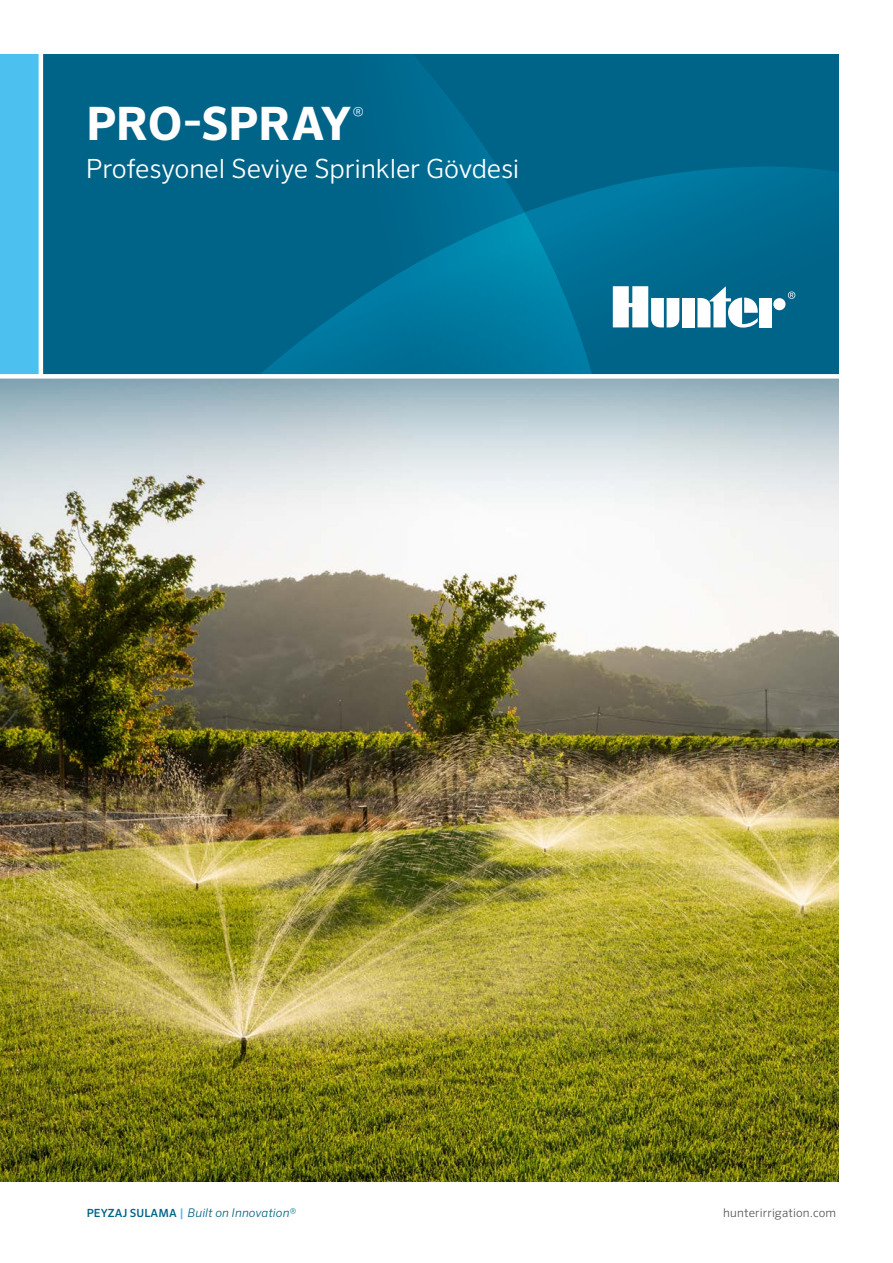
<style>
.page{position:relative;width:893px;height:1263px;background:#fff}
.page>*{position:absolute;margin:0;border:0;box-sizing:border-box;transform-origin:0 0}
.t1{font:700 46.05px "Sero Pro";letter-spacing:-.01em;color:#fff}
.t2{font:300 26.4px "Sero Pro";letter-spacing:-.01em;color:#fff}
.t3{font:300 20.55px "Sero Pro";color:#fff}
.t4{font:italic 300 12px "Sero Pro";letter-spacing:.005em;color:#006488}
.t5{font:300 12px "Sero Pro";letter-spacing:.01em;color:#58595b}
.s1{font-weight:500;font-style:normal;font-size:11.25px}
.s2{font-weight:500;font-style:normal;color:#4cc0ef}
</style>
<div class="page">
<img style="left:0;top:379px;width:839px;height:803px">
<svg style="left:730px;top:54px;width:109px;height:320px;background:#00668b"></svg>
<svg style="left:43px;top:54px;width:687px;height:320px;background:#00698e"></svg>
<div style="left:0;top:54px;width:39px;height:323px;background:#4cc0ef"></div>
<div style="left:0;top:374px;width:893px;height:5px;background:#fff"></div>
<svg style="left:788px;top:291px;width:7px;height:8px"></svg>
<div style="left:682px;top:298px;width:13px;height:29px;background:#fff"></div>
<div style="left:773px;top:298px;width:12px;height:12px;background:#fff;border-radius:50%"></div>
<div style="left:760px;top:298px;width:12px;height:29px;background:#fff"></div>
<svg style="left:697px;top:286px;width:61px;height:42px"></svg>
<svg style="left:613px;top:286px;width:66px;height:42px"></svg>
<h1 class="t1" style="left:86px;top:95px;width:267px">PRO-SPRAY</h1>
<p class="t3" style="left:353px;top:102px;width:13px">®</p>
<p class="t2" style="left:86px;top:153px;width:435px">Profesyonel Seviye Sprinkler Gövdesi</p>
<p class="t4" style="left:87px;top:1206px;width:211px"><span class="s1">PEYZAJ SULAMA</span> <span class="s2">|</span> Built on Innovation®</p>
<p class="t5" style="left:723px;top:1205px;width:114px">hunterirrigation.com</p>
</div>
